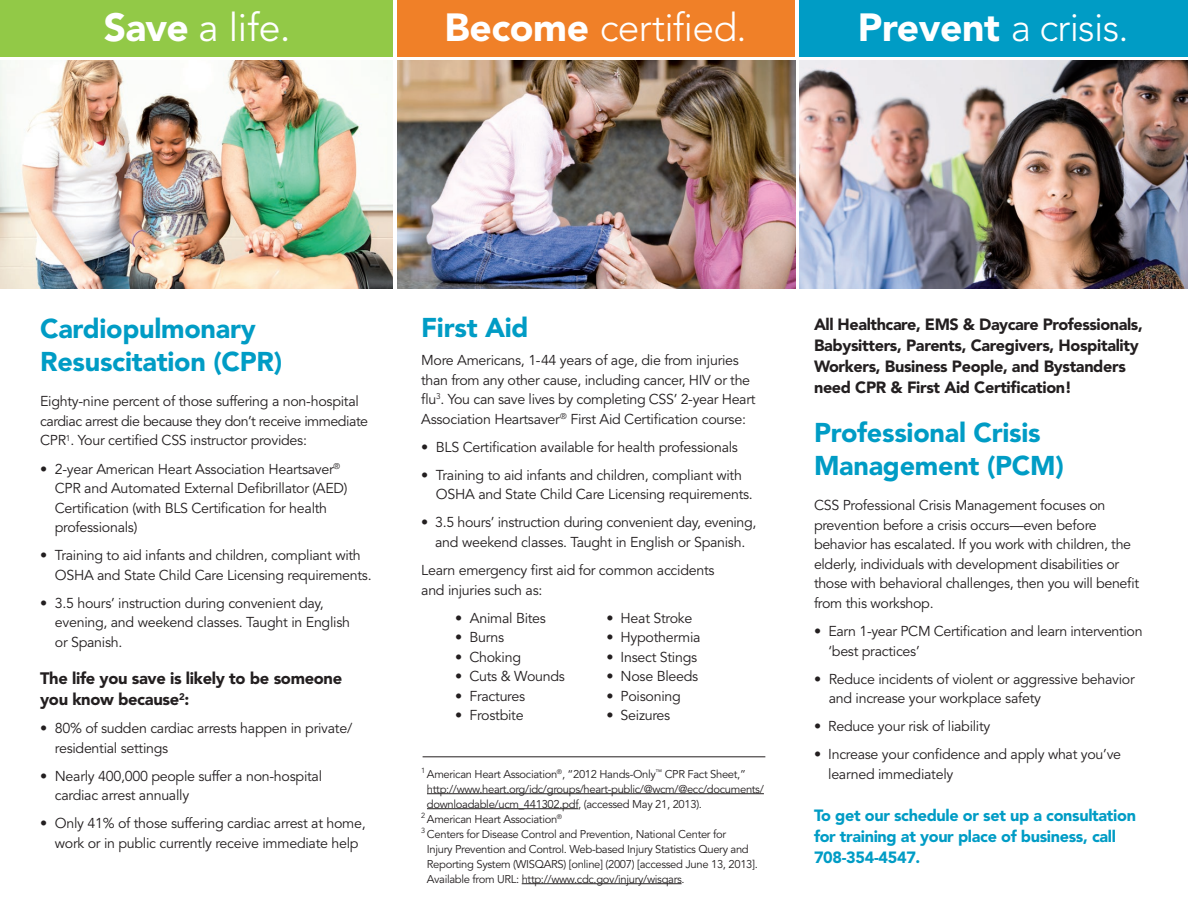
<style>
.page{position:relative;width:1188px;height:918px;background:#fff}
.page>*{position:absolute;margin:0;border:0;box-sizing:border-box;transform-origin:0 0}
.t1{font:300 39px "Avenir";letter-spacing:-.02em;color:#fff}
.t2{font:39px "Avenir";color:#fff}
.t3{font:900 27px/33px "Avenir";letter-spacing:-.01em;color:#009cc5}
.t4{font:900 16.5px/21px "Avenir";letter-spacing:-.02em;color:#231f20}
.t5{font:900 16.2px/21px "Avenir";letter-spacing:-.02em;color:#231f20}
.t6{font:900 16.2px/21px "Avenir";letter-spacing:-.02em;color:#009cc5}
.t7{font:14.25px/19.5px "Avenir";letter-spacing:-.02em;color:#231f20}
.t8{font:11.25px/15px "Avenir";letter-spacing:-.03em;color:#231f20}
.s1{font-weight:900}
</style>
<div class="page">
<hr style="left:427px;top:793px;width:337px;height:1px;background:#231f20">
<hr style="left:427px;top:808px;width:151px;height:1px;background:#231f20">
<hr style="left:522px;top:883px;width:160px;height:1px;background:#231f20">
<img style="left:398px;top:61px;width:397px;height:227px">
<img style="left:800px;top:61px;width:388px;height:227px">
<img style="left:0;top:61px;width:393px;height:227px">
<div style="left:800px;top:0;width:388px;height:56px;background:#009cc5"></div>
<div style="left:398px;top:0;width:397px;height:56px;background:#f08028"></div>
<div style="left:0;top:0;width:393px;height:56px;background:#92c947"></div>
<hr style="left:423px;top:756px;width:342px;height:1px;background:#231f20">
<p class="t2" style="left:104px;top:5px;width:189px"><span class="s1">Save</span> a life.</p>
<p class="t1" style="left:445px;top:5px;width:303px"><span class="s1">Become</span> certified.</p>
<p class="t1" style="left:858px;top:5px;width:272px"><span class="s1">Prevent</span> a crisis.</p>
<p class="t3" style="left:40px;top:312px;width:244px">Cardiopulmonary<br>Resuscitation (CPR)</p>
<p class="t7" style="left:40px;top:392px;width:330px">Eighty-nine percent of those suffering a non-hospital cardiac arrest die because they don’t receive immediate<br>CPR<sup>1</sup>. Your certified CSS instructor provides:</p>
<p class="t7" style="left:55px;top:459px;width:294px;text-indent:-15px"><span class="s1">•</span> 2-year American Heart Association Heartsaver<sup>® </sup>CPR and Automated External Defibrillator (AED)<br>Certification (with BLS Certification for health professionals)</p>
<p class="t7" style="left:55px;top:546px;width:318px;text-indent:-15px"><span class="s1">•</span> Training to aid infants and children, compliant with<br>OSHA and State Child Care Licensing requirements.</p>
<p class="t7" style="left:55px;top:594px;width:297px;text-indent:-15px"><span class="s1">•</span> 3.5 hours’ instruction during convenient day, evening, and weekend classes. Taught in English or Spanish.</p>
<p class="t4" style="left:40px;top:668px;width:304px">The life you save is likely to be someone you know because<sup>2</sup>:</p>
<p class="t7" style="left:55px;top:719px;width:299px;text-indent:-15px"><span class="s1">•</span> 80% of sudden cardiac arrests happen in private/ residential settings</p>
<p class="t7" style="left:55px;top:767px;width:269px;text-indent:-15px"><span class="s1">•</span> Nearly 400,000 people suffer a non-hospital cardiac arrest annually</p>
<p class="t7" style="left:40px;top:814px;width:327px;text-align:center"><span class="s1">•</span> Only 41% of those suffering cardiac arrest at home, work or in public currently receive immediate help</p>
<p class="t3" style="left:421px;top:311px;width:109px">First Aid</p>
<p class="t7" style="left:421px;top:351px;width:336px">More Americans, 1-44 years of age, die from injuries than from any other cause, including cancer, HIV or the flu<sup>3</sup>. You can save lives by completing CSS’ 2-year Heart Association Heartsaver<sup>®</sup> First Aid Certification course:</p>
<p class="t7" style="left:421px;top:437px;width:318px"><span class="s1">•</span> BLS Certification available for health professionals</p>
<p class="t7" style="left:436px;top:466px;width:318px;text-indent:-15px"><span class="s1">•</span> Training to aid infants and children, compliant with<br>OSHA and State Child Care Licensing requirements.</p>
<p class="t7" style="left:421px;top:513px;width:337px;text-align:center">• 3.5 hours’ instruction during convenient day, evening, and weekend classes. Taught in English or Spanish.</p>
<p class="t7" style="left:421px;top:561px;width:295px">Learn emergency first aid for common accidents and injuries such as:</p>
<p class="t7" style="left:455px;top:609px;width:92px"><span class="s1">•</span> Animal Bites</p>
<p class="t7" style="left:455px;top:628px;width:50px">• Burns</p>
<p class="t7" style="left:455px;top:648px;width:67px">• Choking</p>
<p class="t7" style="left:455px;top:667px;width:111px">• Cuts &amp; Wounds</p>
<p class="t7" style="left:455px;top:687px;width:71px">• Fractures</p>
<p class="t7" style="left:455px;top:706px;width:70px">• Frostbite</p>
<p class="t7" style="left:606px;top:609px;width:88px">• Heat Stroke</p>
<p class="t7" style="left:606px;top:628px;width:96px">• Hypothermia</p>
<p class="t7" style="left:606px;top:648px;width:92px">• Insect Stings</p>
<p class="t7" style="left:606px;top:667px;width:93px">• Nose Bleeds</p>
<p class="t7" style="left:606px;top:687px;width:76px">• Poisoning</p>
<p class="t7" style="left:606px;top:706px;width:65px">• Seizures</p>
<p class="t8" style="left:427px;top:767px;width:338px;text-indent:-6px"><sup>1</sup> American Heart Association<sup>®</sup>, “2012 Hands-Only<sup>™</sup> CPR Fact Sheet,” http://www.heart.org/idc/groups/heart-public/@wcm/@ecc/documents/ downloadable/ucm_441302.pdf, (accessed May 21, 2013).</p>
<p class="t8" style="left:421px;top:812px;width:142px"><sup>2</sup> American Heart Association<sup>®</sup></p>
<p class="t8" style="left:427px;top:827px;width:332px;text-indent:-6px"><sup>3</sup> Centers for Disease Control and Prevention, National Center for<br>Injury Prevention and Control. Web-based Injury Statistics Query and Reporting System (WISQARS) [online] (2007) [accessed June 13, 2013].<br>Available from URL: http://www.cdc.gov/injury/wisqars.</p>
<p class="t5" style="left:814px;top:313px;width:330px">All Healthcare, EMS &amp; Daycare Professionals, Babysitters, Parents, Caregivers, Hospitality Workers, Business People, and Bystanders need CPR &amp; First Aid Certification!</p>
<p class="t3" style="left:814px;top:416px;width:251px">Professional Crisis<br>Management (PCM)</p>
<p class="t7" style="left:814px;top:496px;width:327px">CSS Professional Crisis Management focuses on prevention before a crisis occurs—even before behavior has escalated. If you work with children, the elderly, individuals with development disabilities or those with behavioral challenges, then you will benefit from this workshop.</p>
<p class="t7" style="left:829px;top:622px;width:316px;text-indent:-14px"><span class="s1">•</span> Earn 1-year PCM Certification and learn intervention ‘best practices’</p>
<p class="t7" style="left:829px;top:669px;width:308px;text-indent:-15px"><span class="s1">•</span> Reduce incidents of violent or aggressive behavior and increase your workplace safety</p>
<p class="t7" style="left:814px;top:717px;width:178px">• Reduce your risk of liability</p>
<p class="t7" style="left:828px;top:745px;width:294px;text-indent:-14px">• Increase your confidence and apply what you’ve learned immediately</p>
<p class="t6" style="left:814px;top:804px;width:323px">To get our schedule or set up a consultation for training at your place of business, call<br>708-354-4547.</p>
</div>
